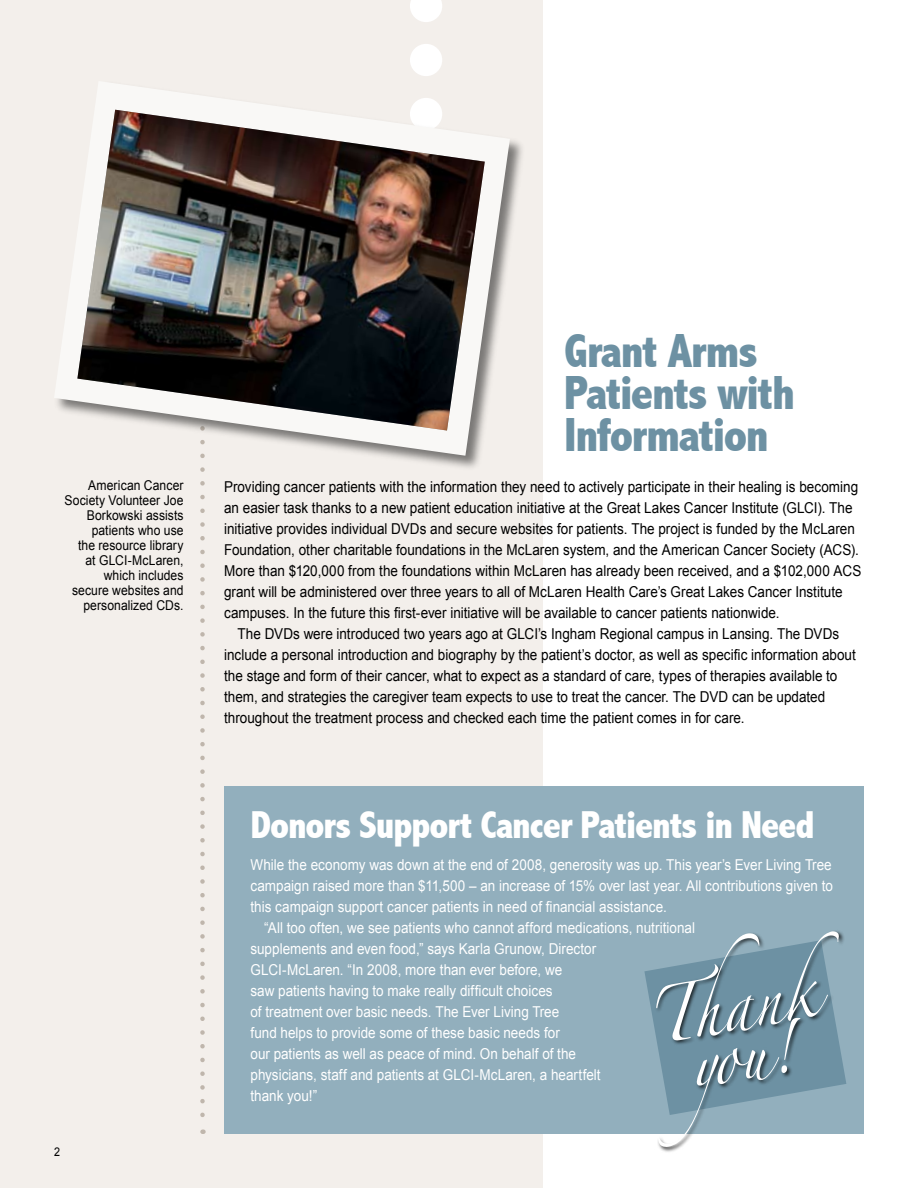
<style>
.page{position:relative;width:918px;height:1188px;background:#fff}
.page>*{position:absolute;margin:0;border:0;box-sizing:border-box;transform-origin:0 0}
.t1{font:50.4px/50.4px "Zapfino";color:#fff;text-align:center;scale:.9 1}
.t2{font:800 condensed 48px/42px "Abadi";letter-spacing:-.03em;color:#6d91a3}
.t3{font:800 condensed 39px "Abadi";letter-spacing:-.03em;color:#fff}
.t4{font:15px/21px "Arial";color:#000;scale:.9 1}
.t5{font:15px "Arial";color:#fff;scale:.9 1}
.t6{font:13.5px/15px "Arial";letter-spacing:.005em;color:#000;text-align:right;scale:.9 1}
</style>
<div class="page">
<div style="left:0;top:0;width:543px;height:1188px;background:#f3efeb"></div>
<svg style="left:410px;top:0;width:32px;height:22px"></svg>
<div style="left:410px;top:44px;width:32px;height:32px;background:#fff;border-radius:50%"></div>
<svg style="left:200px;top:481px;width:5px;height:653px"></svg>
<div style="left:52px;top:79px;width:474px;height:393px;background:#000;opacity:.5"></div>
<svg style="left:54px;top:81px;width:456px;height:375px"></svg>
<img style="left:77px;top:110px;width:408px;height:321px">
<div style="left:224px;top:786px;width:640px;height:348px;background:#92afbd"></div>
<svg style="left:644px;top:969px;width:202px;height:115px"></svg>
<div style="left:655px;top:929px;width:190px;height:225px;background:#000;opacity:.75"></div>
<p class="t6" style="left:65px;top:478px;width:134px">American Cancer<br>Society Volunteer Joe<br>Borkowski assists patients who use<br>the resource library at GLCI-McLaren, which includes secure websites and personalized CDs.</p>
<h2 class="t2" style="left:564px;top:330px;width:232px">Grant Arms<br>Patients with<br>Information</h2>
<p class="t4" style="left:224px;top:477px;width:710px">Providing cancer patients with the information they need to actively participate in their healing is becoming an easier task thanks to a new patient education initiative at the Great Lakes Cancer Institute (GLCI). The initiative provides individual DVDs and secure websites for patients. The project is funded by the McLaren Foundation, other charitable foundations in the McLaren system, and the American Cancer Society (ACS).<br>More than $1 20,000 from the foundations within McLaren has already been received, and a $1 02,000 ACS grant will be administered over three years to all of McLaren Health Care’s Great Lakes Cancer Institute campuses. In the future this first-ever initiative will be available to cancer patients nationwide.</p>
<p class="t4" style="left:224px;top:624px;width:703px;text-indent:14px">The DVDs were introduced two years ago at GLCI’s Ingham Regional campus in Lansing. The DVDs include a personal introduction and biography by the patient’s doctor, as well as specific information about the stage and form of their cancer, what to expect as a standard of care, types of therapies available to them, and strategies the caregiver team expects to use to treat the cancer. The DVD can be updated throughout the treatment process and checked each time the patient comes in for care.</p>
<h3 class="t3" style="left:250px;top:802px;width:566px">Donors Support Cancer Patients in Need</h3>
<p class="t5" style="left:250px;top:856px;width:647px">While the economy was down at the end of 2008, generosity was up. This year’s Ever Living Tree</p>
<p class="t5" style="left:250px;top:877px;width:649px">campaign raised more than $11 ,500 – an increase of 1 5% over last year. All contributions given to</p>
<p class="t5" style="left:250px;top:898px;width:464px">this campaign support cancer patients in need of financial assistance.</p>
<p class="t5" style="left:264px;top:919px;width:481px">“All too often, we see patients who cannot afford medications, nutritional</p>
<p class="t5" style="left:250px;top:940px;width:386px">supplements and even food,” says Karla Grunow, Director</p>
<p class="t5" style="left:250px;top:961px;width:348px">GLCI-McLaren. “In 2008, more than ever before, we</p>
<p class="t5" style="left:250px;top:982px;width:337px">saw patients having to make really difficult choices</p>
<p class="t5" style="left:250px;top:1003px;width:345px">of treatment over basic needs. The Ever Living Tree</p>
<p class="t5" style="left:250px;top:1024px;width:345px">fund helps to provide some of these basic needs for</p>
<p class="t5" style="left:250px;top:1045px;width:363px">our patients as well as peace of mind. On behalf of the</p>
<p class="t5" style="left:250px;top:1066px;width:391px">physicians, staff and patients at GLCI-McLaren, a heartfelt</p>
<p class="t5" style="left:250px;top:1087px;width:76px">thank you!”</p>
<h1 class="t1" style="left:645px;top:1002px;width:189px;rotate:-10deg">Thank you!</h1>
</div>
